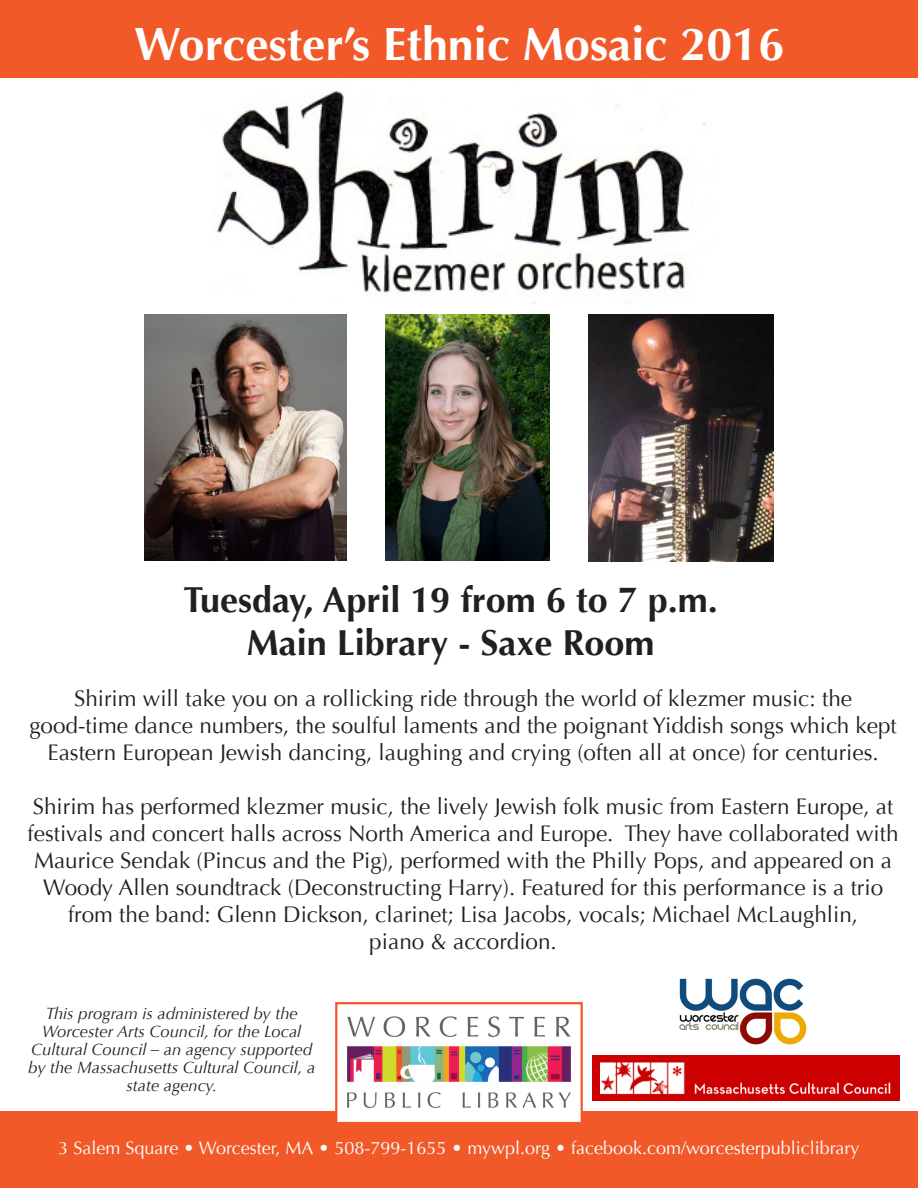
<style>
.page{position:relative;width:918px;height:1188px;background:#fff}
.page>*{position:absolute;margin:0;border:0;box-sizing:border-box;transform-origin:0 0}
.t1{font:700 46.5px "Optima";color:#fff}
.t2{font:700 36px/43.2px "Optima";color:#231f20;text-align:center}
.t3{font:22.5px/27px "Optima";color:#231f20;text-align:center}
.t4{font:18px "Optima";color:#fff}
.t5{font:italic 16.5px/18px "Optima";color:#231f20;text-align:center}
</style>
<div class="page">
<div style="left:0;top:1112px;width:918px;height:76px;background:#f15929"></div>
<img style="left:338px;top:1016px;width:242px;height:105px">
<div style="left:335px;top:1002px;width:248px;height:122px;border:2px solid #f15929"></div>
<img style="left:217px;top:91px;width:489px;height:213px">
<img style="left:144px;top:314px;width:203px;height:247px">
<img style="left:386px;top:314px;width:164px;height:246px">
<img style="left:589px;top:314px;width:185px;height:247px">
<div style="left:0;top:0;width:918px;height:78px;background:#f15929"></div>
<img style="left:679px;top:978px;width:128px;height:67px">
<img style="left:592px;top:1055px;width:308px;height:46px">
<h1 class="t1" style="left:134px;top:17px;width:651px">Worcester’s Ethnic Mosaic 2016</h1>
<h2 class="t2" style="left:184px;top:579px;width:536px">Tuesday, April 19 from 6 to 7 p.m.<br>Main Library - Saxe Room</h2>
<p class="t3" style="left:29px;top:685px;width:869px">Shirim will take you on a rollicking ride through the world of klezmer music: the good-time dance numbers, the soulful laments and the poignant Yiddish songs which kept<br>Eastern European Jewish dancing, laughing and crying (often all at once) for centuries.</p>
<p class="t3" style="left:28px;top:793px;width:872px">Shirim has performed klezmer music, the lively Jewish folk music from Eastern Europe, at festivals and concert halls across North America and Europe. They have collaborated with Maurice Sendak (Pincus and the Pig), performed with the Philly Pops, and appeared on a Woody Allen soundtrack (Deconstructing Harry). Featured for this performance is a trio from the band: Glenn Dickson, clarinet; Lisa Jacobs, vocals; Michael McLaughlin,<br>piano &amp; accordion.</p>
<p class="t5" style="left:28px;top:1004px;width:289px">This program is administered by the Worcester Arts Council, for the Local Cultural Council – an agency supported by the Massachusetts Cultural Council, a state agency.</p>
<p class="t4" style="left:58px;top:1137px;width:803px">3 Salem Square • Worcester, MA • 508-799-1655 • mywpl.org • facebook.com/worcesterpubliclibrary</p>
</div>
